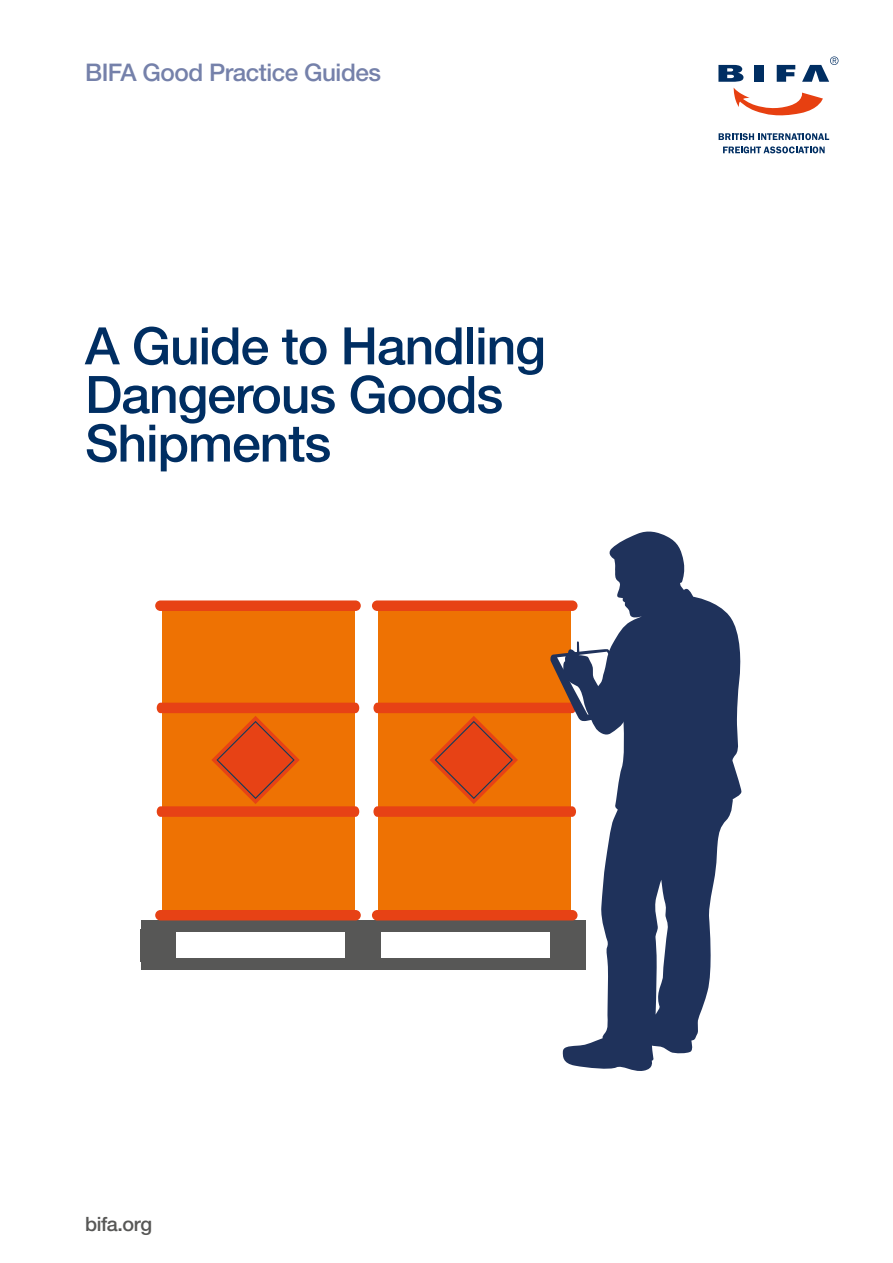
<style>
.page{position:relative;width:893px;height:1263px;background:#fff}
.page>*{position:absolute;margin:0;border:0;box-sizing:border-box;transform-origin:0 0}
.t1{font:500 51.6px/48.6px "Helvetica Neue LT Std";letter-spacing:-.02em;color:#002e62}
.t2{font:500 24.3px "Helvetica Neue LT Std";letter-spacing:-.02em;color:#7581aa}
.t3{font:500 19.8px "Helvetica Neue LT Std";letter-spacing:-.02em;color:#575756}
</style>
<div class="page">
<div style="left:754px;top:65px;width:9px;height:17px;background:#002e62"></div>
<svg style="left:777px;top:65px;width:18px;height:17px"></svg>
<svg style="left:718px;top:65px;width:25px;height:17px"></svg>
<svg style="left:733px;top:88px;width:90px;height:28px"></svg>
<svg style="left:723px;top:146px;width:102px;height:7px"></svg>
<svg style="left:719px;top:133px;width:110px;height:7px"></svg>
<svg style="left:802px;top:56px;width:36px;height:26px"></svg>
<div style="left:141px;top:929px;width:35px;height:33px;background:#575756"></div>
<div style="left:345px;top:929px;width:36px;height:33px;background:#575756"></div>
<div style="left:550px;top:929px;width:35px;height:33px;background:#575756"></div>
<div style="left:141px;top:920px;width:444px;height:12px;background:#575756"></div>
<div style="left:141px;top:958px;width:444px;height:11px;background:#575756"></div>
<div style="left:378px;top:608px;width:193px;height:303px;background:#ee7203"></div>
<div style="left:372px;top:600px;width:205px;height:11px;background:#e74215;border-radius:5px"></div>
<div style="left:372px;top:910px;width:205px;height:10px;background:#e74215;border-radius:5px"></div>
<div style="left:162px;top:608px;width:192px;height:303px;background:#ee7203"></div>
<div style="left:155px;top:600px;width:206px;height:11px;background:#e74215;border-radius:5px"></div>
<div style="left:155px;top:910px;width:206px;height:10px;background:#e74215;border-radius:5px"></div>
<svg style="left:157px;top:703px;width:202px;height:114px"></svg>
<svg style="left:563px;top:588px;width:178px;height:483px;fill:#1f325b"></svg>
<svg style="left:373px;top:641px;width:273px;height:176px"></svg>
<svg style="left:606px;top:532px;width:79px;height:63px"></svg>
<p class="t2" style="left:85px;top:58px;width:297px">BIFA Good Practice Guides</p>
<p class="t1" style="left:85px;top:321px;width:462px">A Guide to Handling<br>Dangerous Goods<br>Shipments</p>
<p class="t3" style="left:85px;top:1212px;width:69px">bifa.org</p>
</div>
